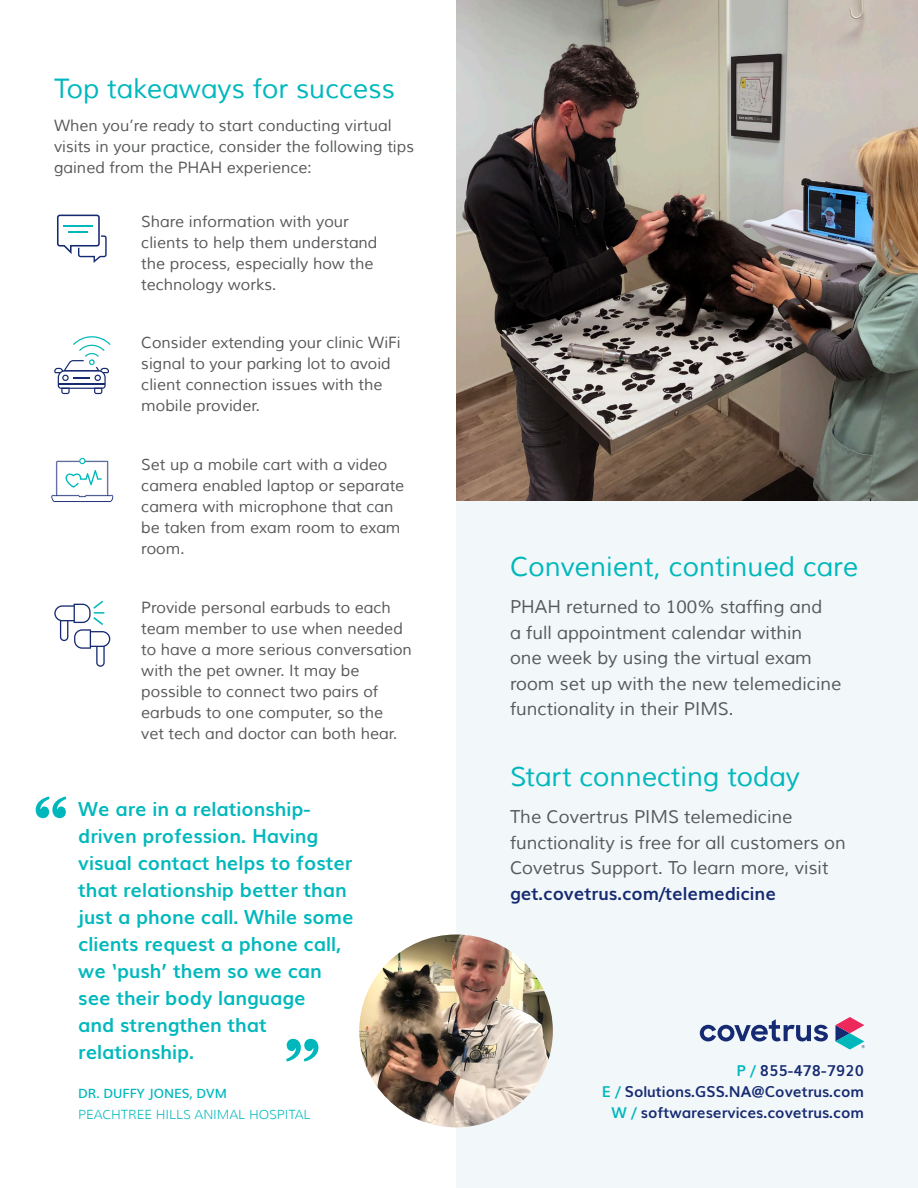
<style>
.page{position:relative;width:918px;height:1188px;background:#fff}
.page>*{position:absolute;margin:0;border:0;box-sizing:border-box;transform-origin:0 0}
.t1{font:27px "Muli";color:#00b8bc}
.t2{font:27px "Muli";color:#00b8bd}
.t3{font:700 19.5px/27px "Muli";color:#00b8bc}
.t4{font:18px/25.5px "Muli";color:#57585a}
.t5{font:15.75px/21px "Muli";color:#57585a}
.t6{font:700 15px "Muli";color:#162a71}
.t7{font:300 12.75px/21px "Muli";color:#00b8bd}
.s1{font-weight:600}
.s2{font-weight:700;color:#162a71}
.s3{color:#00b8bc}
</style>
<div class="page">
<div style="left:456px;top:234px;width:462px;height:954px;background:#f2f7fa"></div>
<img style="left:456px;top:0;width:462px;height:500px">
<svg style="left:54px;top:336px;width:56px;height:58px"></svg>
<svg style="left:57px;top:215px;width:50px;height:48px"></svg>
<hr style="left:63px;top:225px;width:30px;height:2px;background:#00b8bc">
<hr style="left:68px;top:231px;width:20px;height:2px;background:#00b8bc">
<svg style="left:54px;top:600px;width:56px;height:67px"></svg>
<img style="left:359px;top:934px;width:194px;height:193px;border-radius:97px">
<svg style="left:51px;top:458px;width:63px;height:45px"></svg>
<div style="left:79px;top:458px;width:7px;height:6px;border:1px solid #00b8bd;border-radius:50%"></div>
<svg style="left:36px;top:796px;width:30px;height:22px"></svg>
<svg style="left:286px;top:1039px;width:32px;height:23px"></svg>
<svg style="left:700px;top:1019px;width:128px;height:22px"></svg>
<svg style="left:835px;top:1017px;width:30px;height:33px"></svg>
<p class="t2" style="left:54px;top:72px;width:342px">Top takeaways for success</p>
<p class="t5" style="left:54px;top:115px;width:362px">When you’re ready to start conducting virtual visits in your practice, consider the following tips gained from the PHAH experience:</p>
<p class="t5" style="left:141px;top:211px;width:238px">Share information with your clients to help them understand the process, especially how the technology works.</p>
<p class="t5" style="left:141px;top:333px;width:261px">Consider extending your clinic WiFi signal to your parking lot to avoid client connection issues with the mobile provider.</p>
<p class="t5" style="left:141px;top:454px;width:264px">Set up a mobile cart with a video camera enabled laptop or separate camera with microphone that can be taken from exam room to exam room.</p>
<p class="t5" style="left:141px;top:597px;width:272px">Provide personal earbuds to each team member to use when needed to have a more serious conversation with the pet owner. It may be possible to connect two pairs of earbuds to one computer, so the<br>vet tech and doctor can both hear.</p>
<p class="t3" style="left:78px;top:794px;width:277px">We are in a relationship&shy;driven profession. Having visual contact helps to foster that relationship better than just a phone call. While some clients request a phone call, we ‘push’ them so we can see their body language<br>and strengthen that relationship.</p>
<p class="t7" style="left:78px;top:1083px;width:234px"><span class="s1">DR. DUFFY JONES, DVM<br></span>PEACHTREE HILLS ANIMAL HOSPITAL</p>
<p class="t1" style="left:510px;top:550px;width:350px">Convenient, continued care</p>
<p class="t4" style="left:510px;top:594px;width:333px">PHAH returned to 100% staffing and<br>a full appointment calendar within<br>one week by using the virtual exam room set up with the new telemedicine functionality in their PIMS.</p>
<p class="t1" style="left:510px;top:760px;width:292px">Start connecting today</p>
<p class="t4" style="left:510px;top:804px;width:337px">The Covertrus PIMS telemedicine functionality is free for all customers on Covetrus Support. To learn more, visit <span class="s2">get.covetrus.com/telemedicine</span></p>
<p class="t6" style="left:737px;top:1059px;width:129px"><span class="s3">P /</span> 855-478-7920</p>
<p class="t6" style="left:602px;top:1080px;width:264px"><span class="s3">E /</span> Solutions.GSS.NA@Covetrus.com</p>
<p class="t6" style="left:612px;top:1101px;width:254px"><span class="s3">W /</span> softwareservices.covetrus.com</p>
</div>
